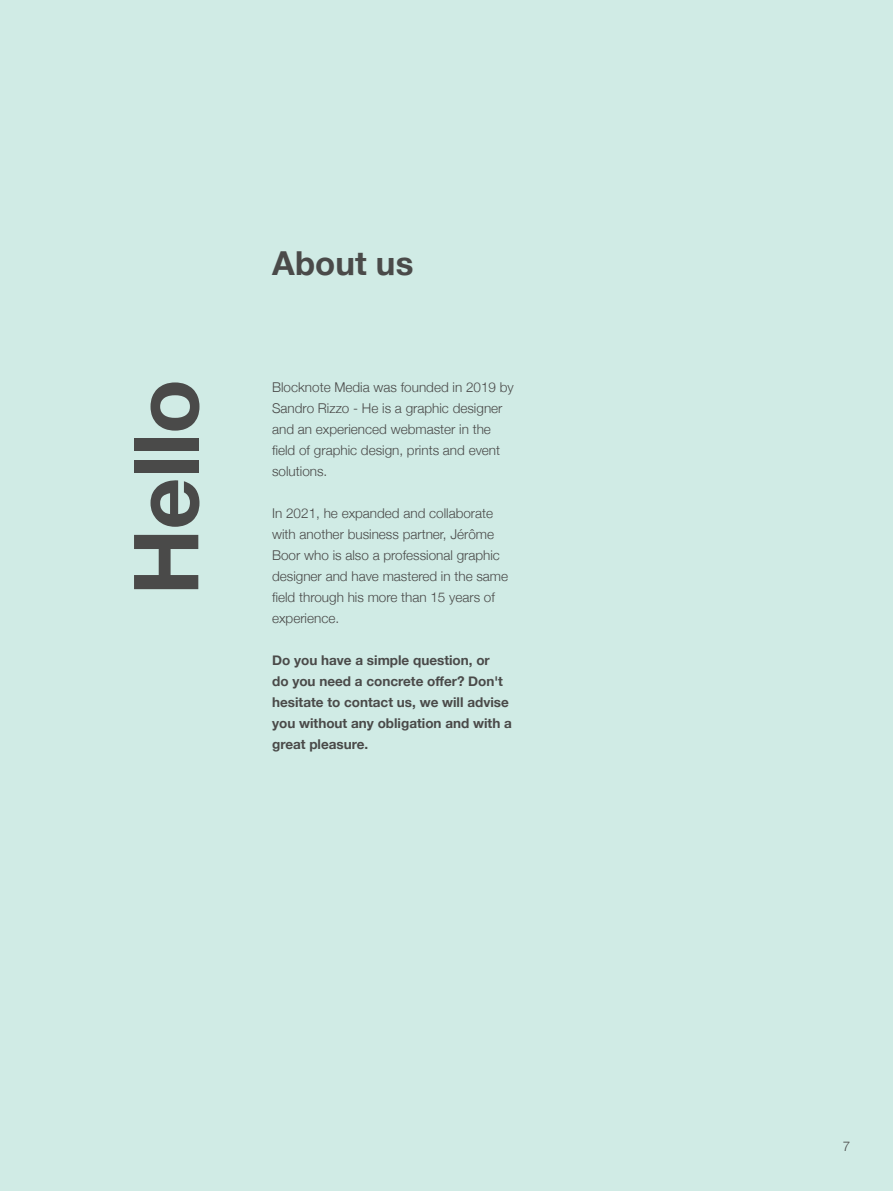
<style>
.page{position:relative;width:893px;height:1191px;background:#d0ebe5}
.page>*{position:absolute;margin:0;border:0;box-sizing:border-box;transform-origin:0 0}
.t1{font:700 90px "Helvetica Neue";letter-spacing:-.01em;color:#4a4a49}
.t2{font:700 33px "Helvetica Neue";letter-spacing:.005em;color:#4a4a49}
.t3{font:300 13.5px/21px "Helvetica Neue";color:#4a4a49}
.t4{font:700 13.5px/21px "Helvetica Neue";color:#4a4a49}
</style>
<div class="page">
<h1 class="t1" style="left:96px;top:595px;width:218px;rotate:-90deg">Hello</h1>
<h2 class="t2" style="left:272px;top:237px;width:143px">About us</h2>
<p class="t3" style="left:272px;top:376px;width:243px">Blocknote Media was founded in 2019 by<br>Sandro Rizzo - He is a graphic designer and an experienced webmaster in the field of graphic design, prints and event solutions.</p>
<p class="t3" style="left:272px;top:502px;width:238px">In 2021, he expanded and collaborate with another business partner, Jérôme Boor who is also a professional graphic designer and have mastered in the same field through his more than 15 years of experience.</p>
<p class="t4" style="left:272px;top:650px;width:241px">Do you have a simple question, or<br>do you need a concrete offer? Don't hesitate to contact us, we will advise you without any obligation and with a great pleasure.</p>
<p class="t3" style="left:843px;top:1134px;width:9px">7</p>
</div>
